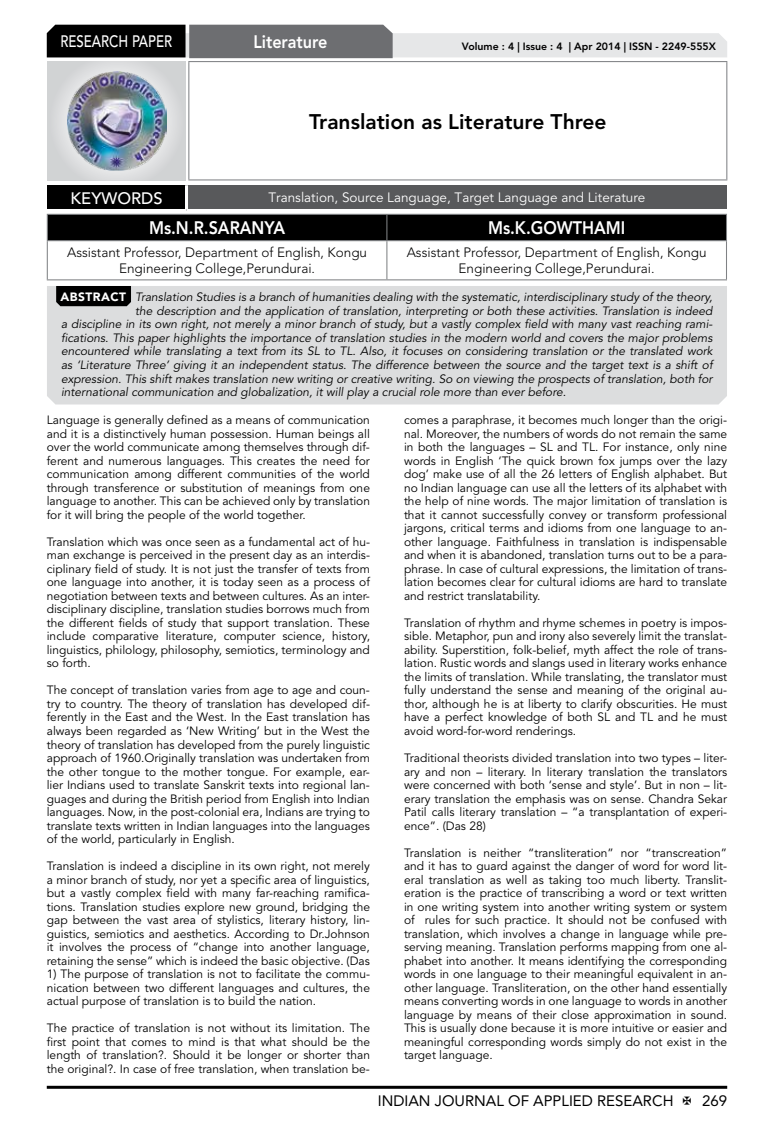
<style>
.page{position:relative;width:774px;height:1136px;background:#fff}
.page>*{position:absolute;margin:0;border:0;box-sizing:border-box;transform-origin:0 0}
.t1{font:800 21px "Avenir LT Std";color:#000}
.t2{font:800 18px "Avenir LT Std";color:#fff;scale:.9 1}
.t3{font:500 16.5px "Avenir LT Std";color:#fff;scale:.8 1}
.t4{font:500 16.5px "Avenir LT Std";color:#fff}
.t5{font:15px "Avenir LT Std";color:#000}
.t6{font:300 13.5px/16.2px "Avenir LT Std";color:#000;text-align:center}
.t7{font:13.5px "Avenir LT Std";color:#fff}
.t8{font:12px/13.5px "Avenir LT Std";color:#000;text-align:justify}
.t9{font:italic 12px "Avenir LT Std";color:#000}
.t10{font:800 10.5px "Avenir LT Std";color:#000}
.s1{font-weight:900;font-style:normal;color:#fff}
</style>
<div class="page">
<hr style="left:47px;top:1085px;width:680px;height:3px;background:#000">
<div style="left:48px;top:62px;width:137px;height:118px;background:linear-gradient(to right,#d9dadb,#d9dadb)"></div>
<img style="left:68px;top:71px;width:99px;height:100px">
<svg style="left:47px;top:25px;width:680px;height:33px;background:#979899"></svg>
<hr style="left:188px;top:61px;width:539px;height:1px;background:#808285">
<hr style="left:188px;top:62px;width:1px;height:117px;background:#808285">
<hr style="left:726px;top:62px;width:1px;height:117px;background:#808285">
<hr style="left:188px;top:179px;width:539px;height:1px;background:#808285">
<div style="left:47px;top:214px;width:680px;height:26px;background:#000"></div>
<hr style="left:47px;top:240px;width:340px;height:1px;background:#808285">
<hr style="left:47px;top:241px;width:1px;height:38px;background:#808285">
<hr style="left:387px;top:240px;width:340px;height:1px;background:#808285">
<hr style="left:386px;top:241px;width:1px;height:38px;background:#808285">
<hr style="left:726px;top:241px;width:1px;height:38px;background:#808285">
<hr style="left:47px;top:279px;width:340px;height:1px;background:#808285">
<hr style="left:387px;top:279px;width:340px;height:1px;background:#808285">
<div style="left:47px;top:185px;width:139px;height:25px;background:#000"></div>
<div style="left:186px;top:185px;width:541px;height:25px;background:#58595b"></div>
<hr style="left:185px;top:185px;width:3px;height:24px;background:#fff">
<hr style="left:47px;top:209px;width:139px;height:3px;background:#fff">
<hr style="left:186px;top:209px;width:541px;height:3px;background:#fff">
<div style="left:47px;top:286px;width:680px;height:118px;background:#dcddde"></div>
<svg style="left:56px;top:286px;width:75px;height:20px"></svg>
<h3 class="t3" style="left:60px;top:32px;width:139px">RESEARCH PAPER</h3>
<h2 class="t2" style="left:253px;top:31px;width:84px">Literature</h2>
<p class="t10" style="left:462px;top:41px;width:255px">Volume : 4 | Issue : 4 | Apr 2014 | ISSN - 2249-555X</p>
<h1 class="t1" style="left:309px;top:109px;width:299px">Translation as Literature Three</h1>
<h3 class="t4" style="left:71px;top:189px;width:94px">KEYWORDS</h3>
<p class="t7" style="left:268px;top:189px;width:378px">Translation, Source Language, Target Language and Literature</p>
<h2 class="t2" style="left:149px;top:217px;width:153px">Ms.N.R.SARANYA</h2>
<h2 class="t2" style="left:488px;top:217px;width:154px">Ms.K.GOWTHAMI</h2>
<p class="t6" style="left:67px;top:244px;width:301px">Assistant Professor, Department of English, Kongu<br>Engineering College,Perundurai.</p>
<p class="t6" style="left:407px;top:244px;width:301px">Assistant Professor, Department of English, Kongu<br>Engineering College,Perundurai.</p>
<p class="t9" style="left:60px;top:290px;width:654px"><span class="s1">ABSTRACT</span> Translation Studies is a branch of humanities dealing with the systematic, interdisciplinary study of the theory,</p>
<p class="t9" style="left:135px;top:304px;width:579px">the description and the application of translation, interpreting or both these activities. Translation is indeed</p>
<p class="t9" style="left:61px;top:317px;width:653px">a discipline in its own right, not merely a minor branch of study, but a vastly complex field with many vast reaching rami-</p>
<p class="t9" style="left:61px;top:331px;width:653px">fications. This paper highlights the importance of translation studies in the modern world and covers the major problems</p>
<p class="t9" style="left:61px;top:344px;width:653px">encountered while translating a text from its SL to TL. Also, it focuses on considering translation or the translated work</p>
<p class="t9" style="left:61px;top:358px;width:653px">as ‘Literature Three’ giving it an independent status. The difference between the source and the target text is a shift of</p>
<p class="t9" style="left:61px;top:371px;width:653px">expression. This shift makes translation new writing or creative writing. So on viewing the prospects of translation, both for</p>
<p class="t9" style="left:61px;top:385px;width:507px">international communication and globalization, it will play a crucial role more than ever before.</p>
<p class="t8" style="left:47px;top:413px;width:325px">Language is generally defined as a means of communication and it is a distinctively human possession. Human beings all over the world communicate among themselves through dif&shy;ferent and numerous languages. This creates the need for communication among different communities of the world through transference or substitution of meanings from one language to another. This can be achieved only by translation for it will bring the people of the world together.</p>
<p class="t8" style="left:47px;top:535px;width:325px">Translation which was once seen as a fundamental act of hu&shy;man exchange is perceived in the present day as an interdis&shy;ciplinary field of study. It is not just the transfer of texts from one language into another, it is today seen as a process of negotiation between texts and between cultures. As an inter&shy;disciplinary discipline, translation studies borrows much from the different fields of study that support translation. These include comparative literature, computer science, history, linguistics, philology, philosophy, semiotics, terminology and so forth.</p>
<p class="t8" style="left:47px;top:683px;width:325px">The concept of translation varies from age to age and coun&shy;try to country. The theory of translation has developed dif&shy;ferently in the East and the West. In the East translation has always been regarded as ‘New Writing’ but in the West the theory of translation has developed from the purely linguistic approach of 1960.Originally translation was undertaken from the other tongue to the mother tongue. For example, ear&shy;lier Indians used to translate Sanskrit texts into regional lan&shy;guages and during the British period from English into Indian languages. Now, in the post-colonial era, Indians are trying to translate texts written in Indian languages into the languages of the world, particularly in English.</p>
<p class="t8" style="left:47px;top:859px;width:325px">Translation is indeed a discipline in its own right, not merely a minor branch of study, nor yet a specific area of linguistics, but a vastly complex field with many far-reaching ramifica&shy;tions. Translation studies explore new ground, bridging the gap between the vast area of stylistics, literary history, lin&shy;guistics, semiotics and aesthetics. According to Dr.Johnson it involves the process of “change into another language, retaining the sense” which is indeed the basic objective. (Das</p>
<p class="t8" style="left:47px;top:967px;width:325px">1) The purpose of translation is not to facilitate the commu&shy;nication between two different languages and cultures, the actual purpose of translation is to build the nation.</p>
<p class="t8" style="left:47px;top:1021px;width:325px">The practice of translation is not without its limitation. The first point that comes to mind is that what should be the length of translation?. Should it be longer or shorter than the original?. In case of free translation, when translation be-</p>
<p class="t8" style="left:404px;top:413px;width:325px">comes a paraphrase, it becomes much longer than the origi&shy;nal. Moreover, the numbers of words do not remain the same in both the languages – SL and TL. For instance, only nine words in English ‘The quick brown fox jumps over the lazy dog’ make use of all the 26 letters of English alphabet. But no Indian language can use all the letters of its alphabet with the help of nine words. The major limitation of translation is that it cannot successfully convey or transform professional jargons, critical terms and idioms from one language to an&shy;other language. Faithfulness in translation is indispensable and when it is abandoned, translation turns out to be a para&shy;phrase. In case of cultural expressions, the limitation of trans&shy;lation becomes clear for cultural idioms are hard to translate and restrict translatability.</p>
<p class="t8" style="left:404px;top:616px;width:325px">Translation of rhythm and rhyme schemes in poetry is impos&shy;sible. Metaphor, pun and irony also severely limit the translat&shy;ability. Superstition, folk-belief, myth affect the role of trans&shy;lation. Rustic words and slangs used in literary works enhance the limits of translation. While translating, the translator must fully understand the sense and meaning of the original au&shy;thor, although he is at liberty to clarify obscurities. He must have a perfect knowledge of both SL and TL and he must avoid word-for-word renderings.</p>
<p class="t8" style="left:404px;top:751px;width:325px">Traditional theorists divided translation into two types – liter&shy;ary and non – literary. In literary translation the translators were concerned with both ‘sense and style’. But in non – lit&shy;erary translation the emphasis was on sense. Chandra Sekar Patil calls literary translation – “a transplantation of experi&shy;ence”. (Das 28)</p>
<p class="t8" style="left:404px;top:845px;width:325px">Translation is neither “transliteration” nor “transcreation” and it has to guard against the danger of word for word lit&shy;eral translation as well as taking too much liberty. Translit&shy;eration is the practice of transcribing a word or text written in one writing system into another writing system or system of rules for such practice. It should not be confused with translation, which involves a change in language while pre&shy;serving meaning. Translation performs mapping from one al&shy;phabet into another. It means identifying the corresponding words in one language to their meaningful equivalent in an&shy;other language. Transliteration, on the other hand essentially means converting words in one language to words in another language by means of their close approximation in sound.<br>This is usually done because it is more intuitive or easier and meaningful corresponding words simply do not exist in the target language.</p>
<p class="t5" style="left:378px;top:1091px;width:297px">INDIAN JOURNAL OF APPLIED RESEARCH</p>
<p class="t5" style="left:702px;top:1091px;width:27px">269</p>
</div>
